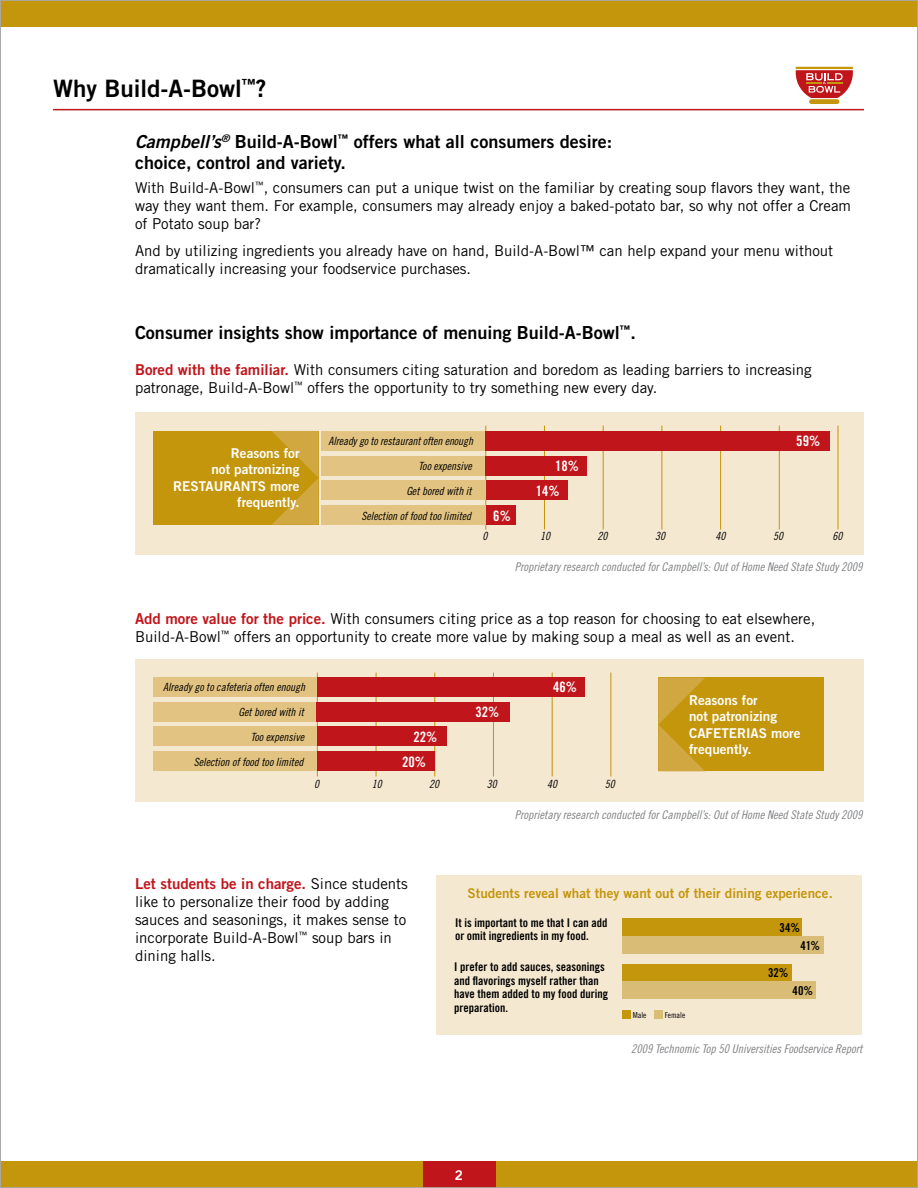
<style>
.page{position:relative;width:918px;height:1188px;background:#fff}
.page>*{position:absolute;margin:0;border:0;box-sizing:border-box;transform-origin:0 0}
.t1{font:24px "Trade Gothic Bold Two";color:#000}
.t2{font:18px/21px "Trade Gothic Bold Two";color:#000}
.t3{font:15px/18px "Trade Gothic";color:#000}
.t4{font:15px "Trade Gothic Bold Two";color:#c0151b}
.t5{font:14.4px "Trade Gothic Bold Cond Twenty";color:#fff}
.t6{font:13.5px/16.5px "Trade Gothic Bold Two";color:#fff;text-align:right}
.t7{font:13.5px "Trade Gothic Bold Two";color:#c4960c}
.t8{font:12.3px "Trade Gothic Bold Cond Twenty";color:#000}
.t9{font:12px "Trade Gothic Cond Eighteen Obl";color:#808285}
.t10{font:12px/13.5px "Trade Gothic Bold Cond Twenty";color:#000}
.t11{font:11.25px "Trade Gothic Cond Eighteen Obl";color:#000}
.t12{font:8.25px "Trade Gothic Cond Eighteen";color:#000}
.s1{font-style:italic}
.s2{font-family:"Trade Gothic Bold Two";color:#c0151b}
.s3{font-family:"Trade Gothic";color:#000}
</style>
<div class="page">
<div style="left:135px;top:412px;width:729px;height:142px;background:#f5e8d1"></div>
<div style="left:135px;top:660px;width:729px;height:142px;background:#f5e8d1"></div>
<div style="left:0;top:0;width:918px;height:26px;background:#c4960c"></div>
<div style="left:0;top:1162px;width:918px;height:26px;background:#c4960c"></div>
<hr style="left:53px;top:109px;width:811px;height:1px;background:#c0151b">
<div style="left:809px;top:99px;width:30px;height:5px;background:#c4960c;border-radius:2px"></div>
<svg style="left:796px;top:67px;width:57px;height:31px"></svg>
<div style="left:423px;top:1162px;width:73px;height:26px;background:#c0151b"></div>
<div style="left:153px;top:431px;width:166px;height:94px;background:#c4960c"></div>
<hr style="left:485px;top:426px;width:1px;height:104px;background:#c4960c">
<hr style="left:544px;top:426px;width:1px;height:104px;background:#c4960c">
<hr style="left:603px;top:426px;width:1px;height:104px;background:#c4960c">
<hr style="left:661px;top:426px;width:1px;height:104px;background:#c4960c">
<hr style="left:720px;top:426px;width:1px;height:104px;background:#c4960c">
<hr style="left:779px;top:426px;width:1px;height:104px;background:#c4960c">
<hr style="left:837px;top:426px;width:2px;height:104px;background:#c4960c">
<div style="left:321px;top:431px;width:170px;height:20px;background:#e2c381"></div>
<div style="left:486px;top:431px;width:344px;height:20px;background:#c0151b"></div>
<div style="left:321px;top:456px;width:170px;height:20px;background:#e2c381"></div>
<div style="left:486px;top:456px;width:101px;height:20px;background:#c0151b"></div>
<div style="left:321px;top:480px;width:170px;height:20px;background:#e2c381"></div>
<div style="left:486px;top:480px;width:81px;height:20px;background:#c0151b"></div>
<div style="left:321px;top:505px;width:170px;height:20px;background:#e2c381"></div>
<div style="left:486px;top:505px;width:30px;height:20px;background:#c0151b"></div>
<svg style="left:272px;top:431px;width:47px;height:94px"></svg>
<hr style="left:317px;top:673px;width:1px;height:104px;background:#c4960c">
<hr style="left:376px;top:673px;width:1px;height:104px;background:#c4960c">
<hr style="left:434px;top:673px;width:1px;height:104px;background:#c4960c">
<hr style="left:493px;top:673px;width:1px;height:104px;background:#c4960c">
<hr style="left:552px;top:673px;width:1px;height:104px;background:#c4960c">
<hr style="left:610px;top:673px;width:1px;height:104px;background:#c4960c">
<div style="left:153px;top:677px;width:164px;height:20px;background:#e2c381"></div>
<div style="left:317px;top:677px;width:268px;height:20px;background:#c0151b"></div>
<div style="left:153px;top:702px;width:164px;height:20px;background:#e2c381"></div>
<div style="left:317px;top:702px;width:193px;height:20px;background:#c0151b"></div>
<div style="left:153px;top:727px;width:164px;height:19px;background:#e2c381"></div>
<div style="left:317px;top:727px;width:130px;height:19px;background:#c0151b"></div>
<div style="left:153px;top:751px;width:164px;height:20px;background:#e2c381"></div>
<div style="left:317px;top:751px;width:118px;height:20px;background:#c0151b"></div>
<div style="left:658px;top:678px;width:166px;height:93px;background:#c4960c"></div>
<svg style="left:658px;top:678px;width:47px;height:93px"></svg>
<div style="left:436px;top:876px;width:426px;height:159px;background:#f5e8d1"></div>
<div style="left:622px;top:1010px;width:8px;height:8px;background:#c4960c"></div>
<div style="left:654px;top:1010px;width:9px;height:8px;background:#d9bc76"></div>
<div style="left:622px;top:918px;width:180px;height:18px;background:#c4960c"></div>
<div style="left:622px;top:964px;width:169px;height:17px;background:#c4960c"></div>
<div style="left:622px;top:936px;width:202px;height:18px;background:#d9bc76"></div>
<div style="left:622px;top:981px;width:194px;height:18px;background:#d9bc76"></div>
<h1 class="t1" style="left:53px;top:73px;width:215px">Why Build-A-Bowl<sup>™</sup>?</h1>
<p class="t2" style="left:135px;top:130px;width:479px"><span class="s1">Campbell’s</span><sup>®</sup> Build-A-Bowl<sup>™</sup> offers what all consumers desire: choice, control and variety.</p>
<p class="t3" style="left:135px;top:179px;width:718px;text-align:justify">With Build-A-Bowl<sup>™</sup>, consumers can put a unique twist on the familiar by creating soup flavors they want, the way they want them. For example, consumers may already enjoy a baked-potato bar, so why not offer a Cream of Potato soup bar?</p>
<p class="t3" style="left:135px;top:242px;width:700px">And by utilizing ingredients you already have on hand, Build-A-Bowl™ can help expand your menu without dramatically increasing your foodservice purchases.</p>
<p class="t2" style="left:135px;top:321px;width:502px">Consumer insights show importance of menuing Build-A-Bowl<sup>™</sup>.</p>
<p class="t3" style="left:135px;top:361px;width:678px"><span class="s2">Bored with the familiar.</span> With consumers citing saturation and boredom as leading barriers to increasing patronage, Build-A-Bowl<sup>™</sup> offers the opportunity to try something new every day.</p>
<p class="t6" style="left:173px;top:444px;width:128px">Reasons for<br>not patronizing<br>Restaurants more frequently.</p>
<p class="t11" style="left:329px;top:435px;width:146px">Already go to restaurant often enough</p>
<p class="t5" style="left:796px;top:432px;width:25px">59%</p>
<p class="t11" style="left:419px;top:459px;width:55px">Too expensive</p>
<p class="t5" style="left:555px;top:457px;width:25px">18%</p>
<p class="t11" style="left:406px;top:484px;width:67px">Get bored with it</p>
<p class="t5" style="left:536px;top:482px;width:25px">14%</p>
<p class="t11" style="left:362px;top:509px;width:111px">Selection of food too limited</p>
<p class="t5" style="left:493px;top:507px;width:19px">6%</p>
<p class="t11" style="left:483px;top:530px;width:7px">0</p>
<p class="t11" style="left:540px;top:530px;width:12px">10</p>
<p class="t11" style="left:598px;top:530px;width:12px">20</p>
<p class="t11" style="left:655px;top:530px;width:12px">30</p>
<p class="t11" style="left:716px;top:530px;width:12px">40</p>
<p class="t11" style="left:773px;top:530px;width:12px">50</p>
<p class="t11" style="left:833px;top:530px;width:12px">60</p>
<p class="t9" style="left:515px;top:559px;width:349px">Proprietary research conducted for Campbell’s: Out of Home Need State Study 2009</p>
<p class="t3" style="left:135px;top:609px;width:682px"><span class="s2">Add more value for the price.</span> With consumers citing price as a top reason for choosing to eat elsewhere,<br>Build-A-Bowl<sup>™</sup> offers an opportunity to create more value by making soup a meal as well as an event.</p>
<p class="t11" style="left:163px;top:681px;width:144px">Already go to cafeteria often enough</p>
<p class="t5" style="left:553px;top:679px;width:25px">46%</p>
<p class="t11" style="left:239px;top:705px;width:67px">Get bored with it</p>
<p class="t5" style="left:475px;top:703px;width:25px">32%</p>
<p class="t11" style="left:251px;top:730px;width:55px">Too expensive</p>
<p class="t5" style="left:413px;top:728px;width:25px">22%</p>
<p class="t11" style="left:194px;top:755px;width:111px">Selection of food too limited</p>
<p class="t5" style="left:402px;top:753px;width:25px">20%</p>
<p class="t11" style="left:314px;top:777px;width:7px">0</p>
<p class="t11" style="left:372px;top:777px;width:12px">10</p>
<p class="t11" style="left:429px;top:777px;width:12px">20</p>
<p class="t11" style="left:487px;top:777px;width:12px">30</p>
<p class="t11" style="left:547px;top:777px;width:12px">40</p>
<p class="t11" style="left:605px;top:777px;width:12px">50</p>
<p class="t6" style="left:689px;top:692px;width:113px;text-align:left">Reasons for<br>not patronizing<br>Cafeter ias more frequently.</p>
<p class="t4" style="left:135px;top:874px;width:274px">Let students be in charge. <span class="s3">Since students</span></p>
<p class="t3" style="left:135px;top:892px;width:273px">like to personalize their food by adding sauces and seasonings, it makes sense to incorporate Build-A-Bowl<sup>™</sup> soup bars in dining halls.</p>
<p class="t9" style="left:515px;top:808px;width:349px">Proprietary research conducted for Campbell’s: Out of Home Need State Study 2009</p>
<p class="t7" style="left:468px;top:885px;width:367px">Students reveal what they want out of their dining experience.</p>
<p class="t10" style="left:455px;top:916px;width:154px">It is important to me that I can add or omit ingredients in my food.</p>
<p class="t10" style="left:454px;top:960px;width:155px">I prefer to add sauces, seasonings and flavorings myself rather than have them added to my food during preparation.</p>
<p class="t8" style="left:780px;top:920px;width:22px">34%</p>
<p class="t8" style="left:768px;top:965px;width:22px">32%</p>
<p class="t8" style="left:801px;top:938px;width:21px">41%</p>
<p class="t8" style="left:793px;top:983px;width:22px">40%</p>
<p class="t12" style="left:633px;top:1011px;width:15px">Male</p>
<p class="t12" style="left:665px;top:1011px;width:22px">Female</p>
<p class="t6" style="left:455px;top:1166px;width:10px">2</p>
<p class="t9" style="left:631px;top:1041px;width:233px">2009 Technomic Top 50 Universities Foodservice Report</p>
</div>
